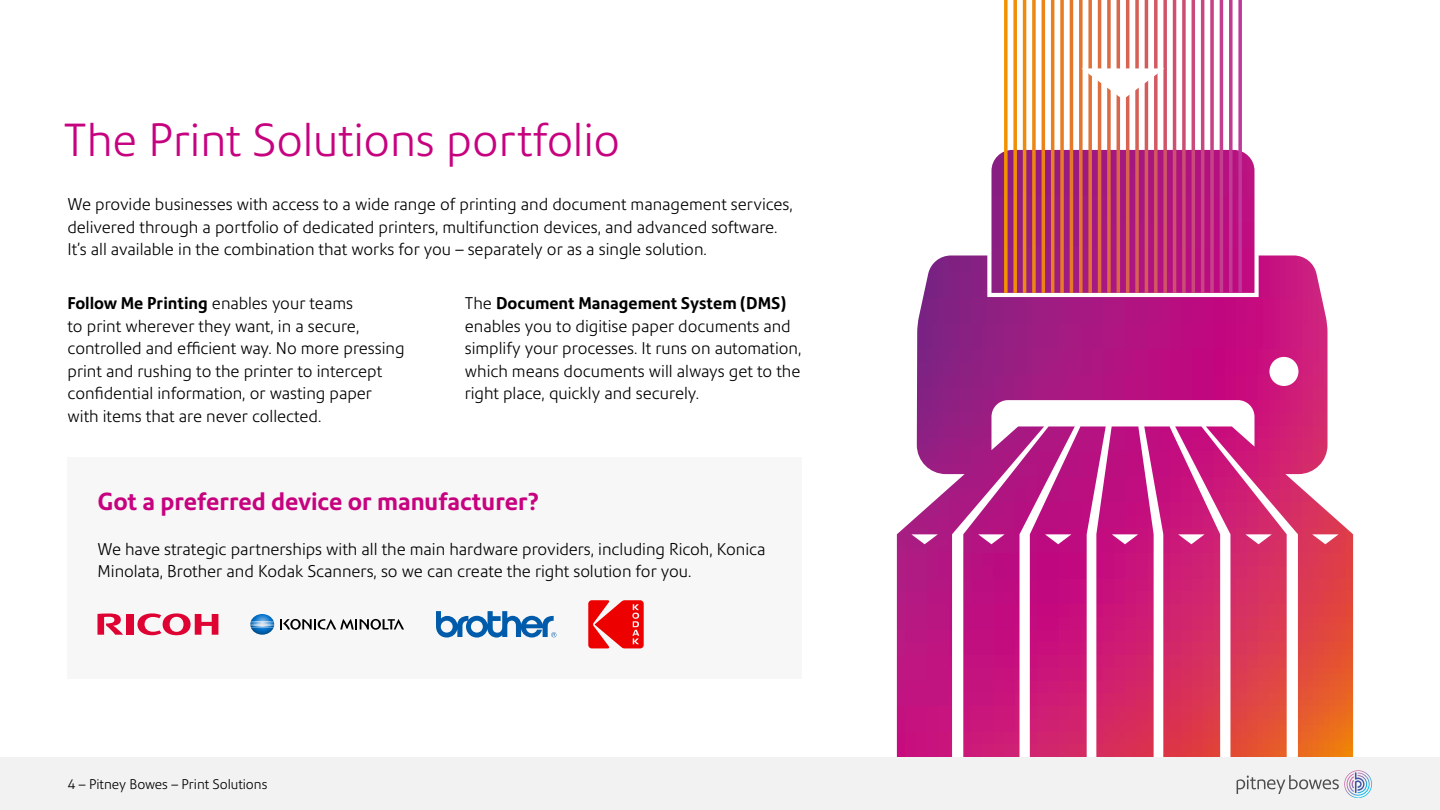
<style>
.page{position:relative;width:1440px;height:810px;background:#fff}
.page>*{position:absolute;margin:0;border:0;box-sizing:border-box;transform-origin:0 0}
.Large_title_60_64{font:300 45px "Precision Sans";color:#c7027f}
.Small_head_24_30{font:700 24px "Precision Sans";color:#c7027f}
.Small_head_24_30-2{font:300 16.5px/22.5px "Precision Sans";color:#000}
.t1{font:300 13.5px "Precision Sans";color:#000}
.s1{font-weight:700}
</style>
<div class="page">
<div style="left:68px;top:457px;width:734px;height:221px;background:#f7f7f7"></div>
<svg style="left:897px;top:150px;width:456px;height:607px"></svg>
<svg style="left:1004px;top:0;width:4px;height:293px"></svg>
<svg style="left:1013px;top:0;width:4px;height:293px"></svg>
<hr style="left:1023px;top:0;width:3px;height:293px;background:#ef8b0c">
<svg style="left:1032px;top:0;width:4px;height:293px"></svg>
<hr style="left:1042px;top:0;width:3px;height:293px;background:#eb8318">
<hr style="left:1051px;top:0;width:3px;height:293px;background:#e9801f">
<svg style="left:1060px;top:0;width:4px;height:293px"></svg>
<hr style="left:1070px;top:0;width:3px;height:293px;background:#e4792b">
<svg style="left:1079px;top:0;width:4px;height:293px"></svg>
<svg style="left:1088px;top:0;width:4px;height:293px"></svg>
<hr style="left:1098px;top:0;width:3px;height:293px;background:#de6e3d">
<svg style="left:1107px;top:0;width:4px;height:293px"></svg>
<hr style="left:1117px;top:0;width:3px;height:293px;background:#da6649">
<hr style="left:1126px;top:0;width:3px;height:293px;background:#d86350">
<svg style="left:1135px;top:0;width:4px;height:293px"></svg>
<hr style="left:1145px;top:0;width:3px;height:293px;background:#d45b5c">
<svg style="left:1154px;top:0;width:4px;height:293px"></svg>
<svg style="left:1163px;top:0;width:4px;height:293px"></svg>
<hr style="left:1173px;top:0;width:3px;height:293px;background:#ce506e">
<svg style="left:1182px;top:0;width:4px;height:293px"></svg>
<hr style="left:1192px;top:0;width:3px;height:293px;background:#c9497a">
<hr style="left:1201px;top:0;width:3px;height:293px;background:#c74681">
<svg style="left:1210px;top:0;width:4px;height:293px"></svg>
<hr style="left:1220px;top:0;width:3px;height:293px;background:#c33e8d">
<svg style="left:1229px;top:0;width:4px;height:293px"></svg>
<svg style="left:1238px;top:0;width:4px;height:293px"></svg>
<svg style="left:1082px;top:68px;width:82px;height:32px"></svg>
<svg style="left:911px;top:534px;width:27px;height:10px"></svg>
<svg style="left:978px;top:534px;width:27px;height:10px"></svg>
<svg style="left:1045px;top:534px;width:26px;height:10px"></svg>
<svg style="left:1112px;top:534px;width:26px;height:10px"></svg>
<svg style="left:1178px;top:534px;width:27px;height:10px"></svg>
<svg style="left:1245px;top:534px;width:27px;height:10px"></svg>
<svg style="left:1312px;top:534px;width:27px;height:10px"></svg>
<svg style="left:436px;top:611px;width:120px;height:27px"></svg>
<svg style="left:137px;top:613px;width:81px;height:22px"></svg>
<div style="left:126px;top:614px;width:7px;height:21px;background:#de0332"></div>
<svg style="left:98px;top:613px;width:25px;height:22px"></svg>
<svg style="left:588px;top:600px;width:56px;height:48px;background:#ee2e2e"></svg>
<svg style="left:250px;top:614px;width:24px;height:21px"></svg>
<svg style="left:280px;top:619px;width:124px;height:11px"></svg>
<div style="left:0;top:758px;width:1440px;height:52px;background:#f2f2f2"></div>
<svg style="left:1237px;top:770px;width:135px;height:28px"></svg>
<p class="Large_title_60_64" style="left:63px;top:113px;width:558px">The Print Solutions portfolio</p>
<p class="Small_head_24_30-2" style="left:68px;top:193px;width:727px">We provide businesses with access to a wide range of printing and document management services, delivered through a portfolio of dedicated printers, multifunction devices, and advanced software.<br>It’s all available in the combination that works for you – separately or as a single solution.</p>
<p class="Small_head_24_30-2" style="left:68px;top:292px;width:339px"><span class="s1">Follow Me Printing</span> enables your teams<br>to print wherever they want, in a secure, controlled and efficient way. No more pressing print and rushing to the printer to intercept confidential information, or wasting paper with items that are never collected.</p>
<p class="Small_head_24_30-2" style="left:465px;top:292px;width:338px">The <span class="s1">Document Management System (DMS) </span>enables you to digitise paper documents and simplify your processes. It runs on automation, which means documents will always get to the right place, quickly and securely.</p>
<p class="Small_head_24_30" style="left:98px;top:487px;width:443px">Got a preferred device or manufacturer?</p>
<p class="Small_head_24_30-2" style="left:98px;top:538px;width:670px">We have strategic partnerships with all the main hardware providers, including Ricoh, Konica<br>Minolata, Brother and Kodak Scanners, so we can create the right solution for you.</p>
<p class="t1" style="left:68px;top:776px;width:201px">4 – Pitney Bowes – Print Solutions</p>
</div>
